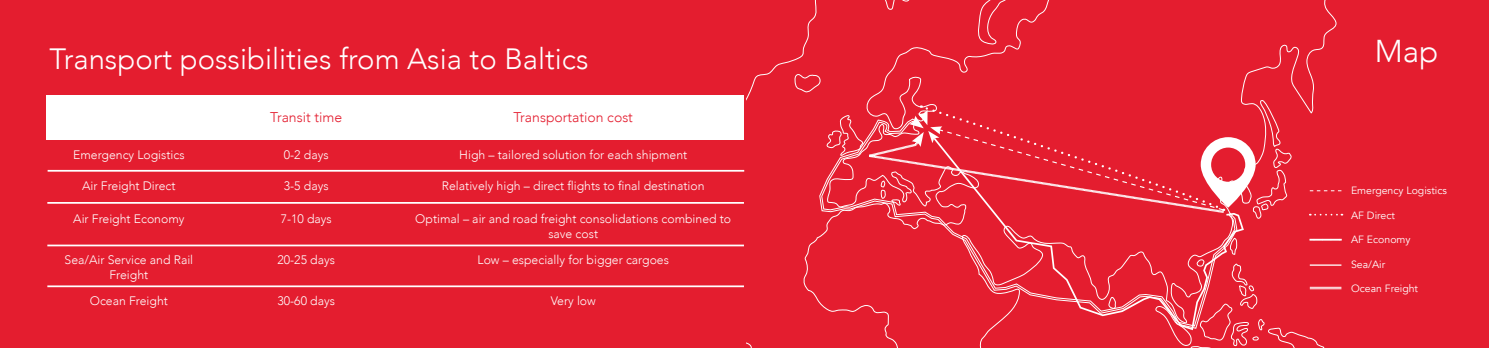
<style>
.page{position:relative;width:1489px;height:348px;background:#fff}
.page>*{position:absolute;margin:0;border:0;box-sizing:border-box;transform-origin:0 0}
.t1{font:300 31.5px "Avenir";color:#fff}
.t2{font:300 29.22px "Avenir";color:#fff}
.t3{font:300 14px "Avenir";color:#e41d2f}
.t4{font:300 12.25px/14.7px "Avenir";color:#fff;text-align:center}
.t5{font:10.5px "Avenir";color:#fff}
</style>
<div class="page">
<div style="left:0;top:0;width:1488px;height:347px;background:#e41d2f"></div>
<svg style="left:746px;top:0;width:598px;height:347px"></svg>
<svg style="left:942px;top:105px;width:277px;height:13px"></svg>
<svg style="left:931px;top:136px;width:313px;height:195px"></svg>
<svg style="left:819px;top:118px;width:418px;height:210px"></svg>
<svg style="left:821px;top:121px;width:414px;height:205px"></svg>
<svg style="left:908px;top:105px;width:34px;height:42px"></svg>
<svg style="left:1200px;top:137px;width:55px;height:74px"></svg>
<div style="left:47px;top:95px;width:697px;height:45px;background:#fff"></div>
<hr style="left:48px;top:170px;width:696px;height:1px;background:#fff">
<hr style="left:47px;top:202px;width:697px;height:1px;background:#fff">
<hr style="left:47px;top:244px;width:697px;height:2px;background:#fff">
<hr style="left:47px;top:285px;width:697px;height:2px;background:#fff">
<svg style="left:1309px;top:190px;width:32px;height:1px"></svg>
<svg style="left:1309px;top:213px;width:33px;height:2px"></svg>
<svg style="left:1309px;top:238px;width:32px;height:2px"></svg>
<hr style="left:1309px;top:264px;width:32px;height:1px;background:#fff">
<hr style="left:1309px;top:286px;width:32px;height:1px;background:#fff">
<hr style="left:1309px;top:288px;width:32px;height:1px;background:#fff">
<h2 class="t2" style="left:50px;top:42px;width:540px">Transport possibilities from Asia to Baltics</h2>
<p class="t3" style="left:270px;top:109px;width:73px">Transit time</p>
<p class="t3" style="left:513px;top:109px;width:121px">Transportation cost</p>
<p class="t4" style="left:73px;top:147px;width:113px">Emergency Logistics</p>
<p class="t4" style="left:284px;top:147px;width:46px">0-2 days</p>
<p class="t4" style="left:459px;top:147px;width:229px">High – tailored solution for each shipment</p>
<p class="t4" style="left:82px;top:178px;width:95px">Air Freight Direct</p>
<p class="t4" style="left:284px;top:178px;width:46px">3-5 days</p>
<p class="t4" style="left:442px;top:178px;width:264px">Relatively high – direct flights to final destination</p>
<p class="t4" style="left:73px;top:211px;width:113px">Air Freight Economy</p>
<p class="t4" style="left:281px;top:211px;width:53px">7-10 days</p>
<p class="t4" style="left:415px;top:211px;width:317px">Optimal – air and road freight consolidations combined to save cost</p>
<p class="t4" style="left:65px;top:252px;width:130px">Sea/Air Service and Rail<br>Freight</p>
<p class="t4" style="left:277px;top:252px;width:59px">20-25 days</p>
<p class="t4" style="left:477px;top:252px;width:193px">Low – especially for bigger cargoes</p>
<p class="t4" style="left:90px;top:293px;width:80px">Ocean Freight</p>
<p class="t4" style="left:277px;top:293px;width:59px">30-60 days</p>
<p class="t4" style="left:550px;top:293px;width:47px">Very low</p>
<h1 class="t1" style="left:1374px;top:32px;width:65px">Map</h1>
<p class="t5" style="left:1350px;top:184px;width:97px">Emergency Logistics</p>
<p class="t5" style="left:1350px;top:208px;width:45px">AF Direct</p>
<p class="t5" style="left:1350px;top:233px;width:61px">AF Economy</p>
<p class="t5" style="left:1350px;top:257px;width:36px">Sea/Air</p>
<p class="t5" style="left:1350px;top:282px;width:69px">Ocean Freight</p>
</div>
